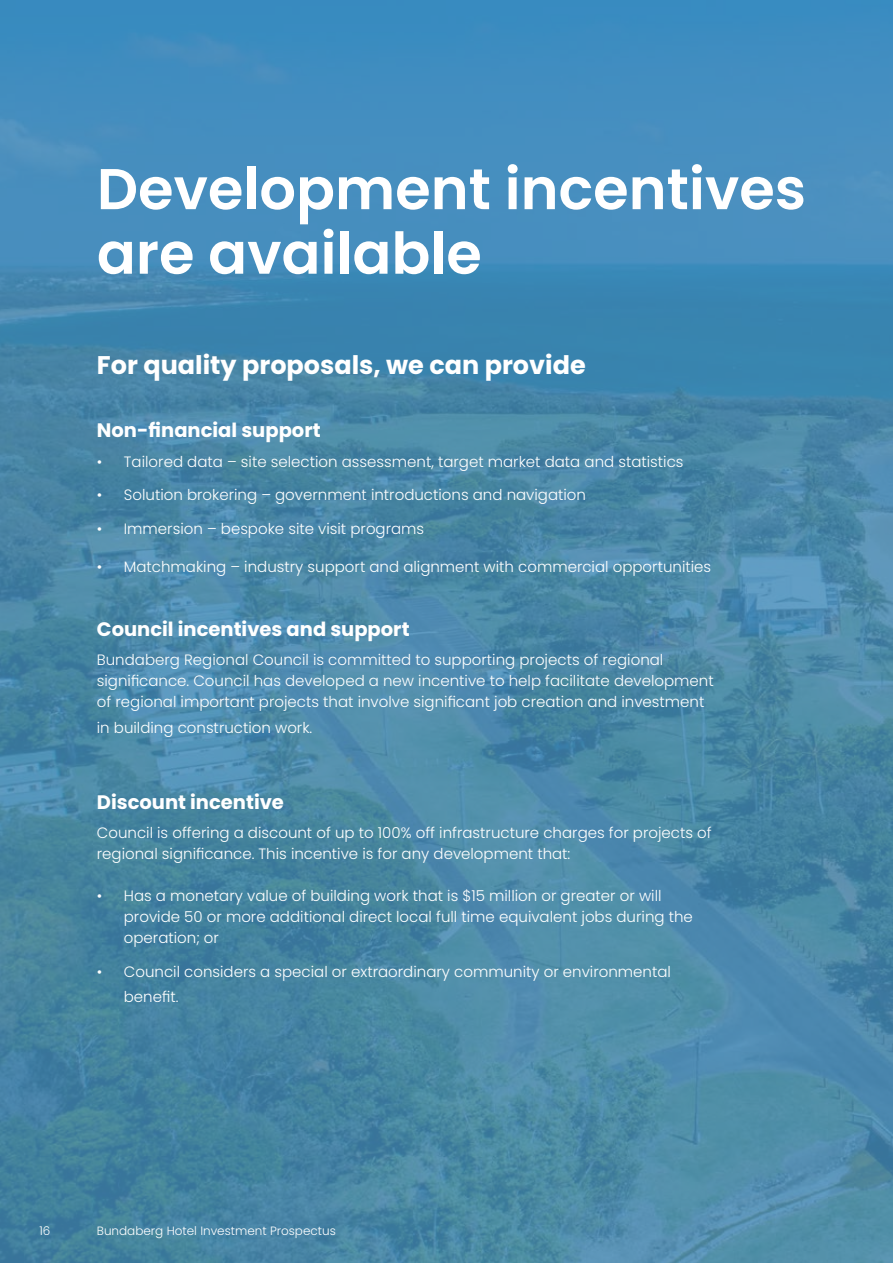
<style>
.page{position:relative;width:893px;height:1263px;background:#fff}
.page>*{position:absolute;margin:0;border:0;box-sizing:border-box;transform-origin:0 0}
.t1{font:600 57.45px/64.5px "Poppins";color:#fff}
.t2{font:700 25.5px "Poppins";color:#fff}
.t3{font:700 19.5px "Poppins";color:#fff}
.t4{font:300 15px/21px "Poppins";color:#fff}
.t5{font:300 12px "Poppins";color:#fff}
</style>
<div class="page">
<img style="left:0;top:0;width:893px;height:1263px">
<h1 class="t1" style="left:97px;top:157px;width:711px">Development incentives are available</h1>
<h2 class="t2" style="left:97px;top:350px;width:490px">For quality proposals, we can provide</h2>
<h3 class="t3" style="left:97px;top:419px;width:225px">Non-financial support</h3>
<p class="t4" style="left:97px;top:451px;width:588px">• Tailored data – site selection assessment, target market data and statistics</p>
<p class="t4" style="left:97px;top:485px;width:491px">• Solution brokering – government introductions and navigation</p>
<p class="t4" style="left:97px;top:518px;width:329px">• Immersion – bespoke site visit programs</p>
<p class="t4" style="left:97px;top:557px;width:616px">• Matchmaking – industry support and alignment with commercial opportunities</p>
<h3 class="t3" style="left:97px;top:617px;width:314px">Council incentives and support</h3>
<p class="t4" style="left:97px;top:649px;width:618px">Bundaberg Regional Council is committed to supporting projects of regional significance. Council has developed a new incentive to help facilitate development of regional important projects that involve significant job creation and investment</p>
<p class="t4" style="left:97px;top:717px;width:217px">in building construction work.</p>
<h3 class="t3" style="left:97px;top:790px;width:189px">Discount incentive</h3>
<p class="t4" style="left:97px;top:822px;width:616px">Council is offering a discount of up to 100% off infrastructure charges for projects of regional significance. This incentive is for any development that:</p>
<p class="t4" style="left:124px;top:885px;width:570px;text-indent:-27px">• Has a monetary value of building work that is $15 million or greater or will provide 50 or more additional direct local full time equivalent jobs during the operation; or</p>
<p class="t4" style="left:124px;top:959px;width:549px;line-height:25.5px;text-indent:-27px">• Council considers a special or extraordinary community or environmental benefit.</p>
<p class="t5" style="left:39px;top:1223px;width:13px">16</p>
<p class="t5" style="left:97px;top:1224px;width:240px">Bundaberg Hotel Investment Prospectus</p>
</div>
